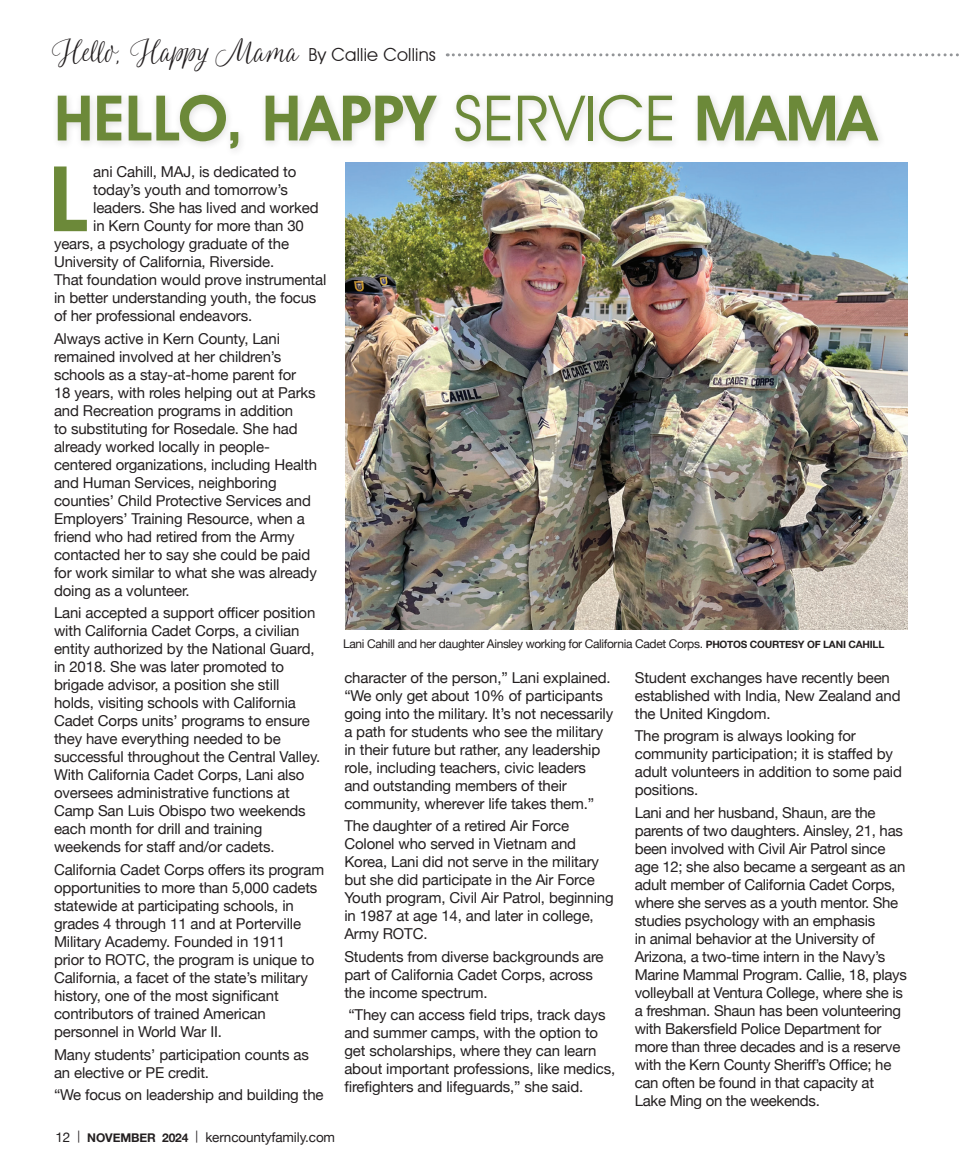
<style>
.page{position:relative;width:959px;height:1175px;background:#fff}
.page>*{position:absolute;margin:0;border:0;box-sizing:border-box;transform-origin:0 0}
.t1{font:600 90.9px "Avant Garde IT Cby BT";color:#6c8939}
.t2{font:600 63px "Avant Garde IT Cby BT";color:#6c8939}
.t3{font:31.5px "Blend Script";letter-spacing:-.01em;color:#231f20}
.t4{font:15px/18px "Helvetica Neue";letter-spacing:-.01em;color:#231f20}
.t5{font:13.5px "Helvetica Neue";letter-spacing:-.01em;color:#231f20}
.t6{font:12px "Helvetica Neue";letter-spacing:-.03em;color:#231f20}
.s1{font-family:"Avant Garde IT Cby BT";font-size:18px}
.s2{font-weight:400}
.s3{font-size:12px}
.s4{font-weight:700;font-size:12px}
.s5{font-weight:700;font-size:10.2px}
</style>
<div class="page">
<svg style="left:447px;top:53px;width:512px;height:3px"></svg>
<img style="left:345px;top:163px;width:562px;height:466px">
<div style="left:52px;top:89px;width:834px;height:69px;background:#231f20;opacity:.15"></div>
<h3 class="t3" style="left:53px;top:34px;width:384px">Hello, Happy Mama <span class="s1">By Callie Collins</span></h3>
<h2 class="t2" style="left:54px;top:80px;width:824px">HELLO, HAPPY <span class="s2">SERVICE</span> MAMA</h2>
<h1 class="t1" style="left:49px;top:144px;width:42px">L</h1>
<p class="t4" style="left:93px;top:164px;width:205px">ani Cahill, MAJ, is dedicated to</p>
<p class="t4" style="left:93px;top:182px;width:196px">today’s youth and tomorrow’s</p>
<p class="t4" style="left:93px;top:200px;width:227px">leaders. She has lived and worked</p>
<p class="t4" style="left:93px;top:218px;width:212px">in Kern County for more than 30</p>
<p class="t4" style="left:54px;top:236px;width:236px">years, a psychology graduate of the</p>
<p class="t4" style="left:54px;top:254px;width:222px">University of California, Riverside.</p>
<p class="t4" style="left:54px;top:272px;width:274px">That foundation would prove instrumental</p>
<p class="t4" style="left:54px;top:290px;width:264px">in better understanding youth, the focus</p>
<p class="t4" style="left:54px;top:308px;width:200px">of her professional endeavors.</p>
<p class="t4" style="left:54px;top:330px;width:264px">Always active in Kern County, Lani remained involved at her children’s schools as a stay-at-home parent for<br>18 years, with roles helping out at Parks and Recreation programs in addition<br>to substituting for Rosedale. She had already worked locally in people&shy;centered organizations, including Health and Human Services, neighboring counties’ Child Protective Services and Employers’ Training Resource, when a friend who had retired from the Army contacted her to say she could be paid for work similar to what she was already doing as a volunteer.</p>
<p class="t4" style="left:54px;top:605px;width:268px">Lani accepted a support officer position with California Cadet Corps, a civilian entity authorized by the National Guard, in 2018. She was later promoted to brigade advisor, a position she still holds, visiting schools with California Cadet Corps units’ programs to ensure they have everything needed to be successful throughout the Central Valley.<br>With California Cadet Corps, Lani also oversees administrative functions at Camp San Luis Obispo two weekends each month for drill and training weekends for staff and/or cadets.</p>
<p class="t4" style="left:54px;top:861px;width:272px">California Cadet Corps offers its program opportunities to more than 5,000 cadets statewide at participating schools, in grades 4 through 11 and at Porterville Military Academy. Founded in 1911<br>prior to ROTC, the program is unique to California, a facet of the state’s military history, one of the most significant contributors of trained American personnel in World War II.</p>
<p class="t4" style="left:54px;top:1046px;width:256px">Many students’ participation counts as an elective or PE credit.</p>
<p class="t4" style="left:54px;top:1086px;width:271px">“We focus on leadership and building the</p>
<p class="t5" style="left:56px;top:1127px;width:281px">12 <span class="s3">|</span> <span class="s4">NOVEMBER 2024</span> <span class="s3">|</span> kerncountyfamily.com</p>
<p class="t6" style="left:343px;top:634px;width:542px">Lani Cahill and her daughter Ainsley working for California Cadet Corps. <span class="s5">PHOTOS COURTESY OF LANI CAHILL</span></p>
<p class="t4" style="left:344px;top:669px;width:270px">character of the person,” Lani explained. “We only get about 10% of participants going into the military. It’s not necessarily a path for students who see the military in their future but rather, any leadership role, including teachers, civic leaders and outstanding members of their community, wherever life takes them.”</p>
<p class="t4" style="left:344px;top:818px;width:271px">The daughter of a retired Air Force Colonel who served in Vietnam and Korea, Lani did not serve in the military but she did participate in the Air Force Youth program, Civil Air Patrol, beginning in 1987 at age 14, and later in college, Army ROTC.</p>
<p class="t4" style="left:344px;top:948px;width:261px">Students from diverse backgrounds are part of California Cadet Corps, across the income spectrum.</p>
<p class="t4" style="left:344px;top:1007px;width:272px">“They can access field trips, track days and summer camps, with the option to get scholarships, where they can learn about important professions, like medics, firefighters and lifeguards,” she said.</p>
<p class="t4" style="left:634px;top:669px;width:267px">Student exchanges have recently been established with India, New Zealand and the United Kingdom.</p>
<p class="t4" style="left:634px;top:728px;width:269px">The program is always looking for community participation; it is staffed by adult volunteers in addition to some paid positions.</p>
<p class="t4" style="left:634px;top:804px;width:273px">Lani and her husband, Shaun, are the parents of two daughters. Ainsley, 21, has been involved with Civil Air Patrol since age 12; she also became a sergeant as an adult member of California Cadet Corps, where she serves as a youth mentor. She studies psychology with an emphasis<br>in animal behavior at the University of Arizona, a two-time intern in the Navy’s Marine Mammal Program. Callie, 18, plays volleyball at Ventura College, where she is a freshman. Shaun has been volunteering with Bakersfield Police Department for more than three decades and is a reserve with the Kern County Sheriff’s Office; he can often be found in that capacity at Lake Ming on the weekends.</p>
</div>
